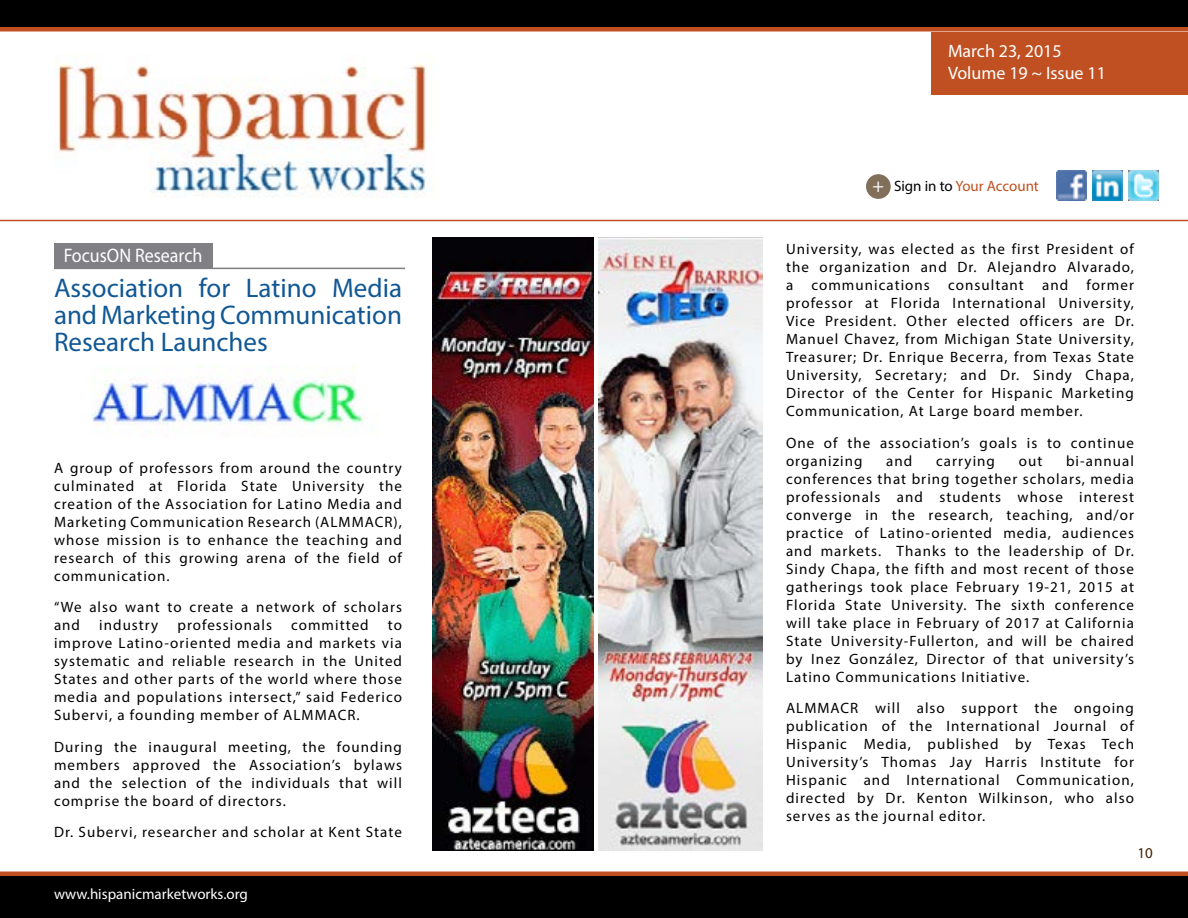
<style>
.page{position:relative;width:1188px;height:918px;background:#fff}
.page>*{position:absolute;margin:0;border:0;box-sizing:border-box;transform-origin:0 0}
.t1{font:27px/27px "Myriad Pro";color:#105794;text-align:justify}
.t2{font:19.65px "Myriad Pro";color:#fff;scale:.92 1}
.t3{font:18px/21.6px "Myriad Pro";color:#fff}
.t4{font:15px/18px "Myriad Pro";letter-spacing:.07em;color:#000;text-align:justify}
.t5{font:15px "Myriad Pro";color:#fff}
.t6{font:15px "Myriad Pro";color:#c05021}
.t7{font:15px "Myriad Pro";color:#3f2100}
.s1{font-size:19.5px;color:#fff}
.s2{color:#000}
</style>
<div class="page">
<div style="left:0;top:874px;width:1188px;height:44px;background:#000"></div>
<hr style="left:0;top:872px;width:1188px;height:4px;background:#c05021">
<div style="left:0;top:27px;width:1188px;height:5px;background:#c05021"></div>
<div style="left:932px;top:32px;width:256px;height:62px;background:#c05021"></div>
<img style="left:1057px;top:170px;width:30px;height:30px">
<img style="left:1129px;top:170px;width:30px;height:30px">
<img style="left:1093px;top:170px;width:30px;height:30px">
<div style="left:866px;top:174px;width:25px;height:25px;background:#826f59;border-radius:50%"></div>
<div style="left:0;top:0;width:1188px;height:27px;background:#000"></div>
<hr style="left:0;top:220px;width:1188px;height:1px;background:#c05021">
<img style="left:54px;top:54px;width:381px;height:144px">
<div style="left:54px;top:243px;width:158px;height:25px;background:#807f83"></div>
<hr style="left:54px;top:268px;width:351px;height:1px;background:#807f83">
<img style="left:432px;top:238px;width:162px;height:612px">
<img style="left:598px;top:238px;width:165px;height:612px">
<img style="left:92px;top:365px;width:273px;height:71px">
<h2 class="t2" style="left:64px;top:243px;width:152px">FocusON Research</h2>
<h1 class="t1" style="left:54px;top:274px;width:350px">Association for Latino Media and Marketing Communication Research Launches</h1>
<p class="t4" style="left:54px;top:459px;width:350px">A group of professors from around the country culminated at Florida State University the creation of the Association for Latino Media and Marketing Communication Research (ALMMACR), whose mission is to enhance the teaching and research of this growing arena of the field of communication.</p>
<p class="t4" style="left:54px;top:598px;width:350px">“We also want to create a network of scholars and</p>
<p class="t4" style="left:99px;top:616px;width:61px">industry</p>
<p class="t4" style="left:178px;top:616px;width:96px">professionals</p>
<p class="t4" style="left:291px;top:616px;width:79px">committed</p>
<p class="t4" style="left:54px;top:616px;width:350px;text-indent:334px">to improve Latino-oriented media and markets via systematic and reliable research in the United States and other parts of the world where those media and populations intersect,” said Federico Subervi, a founding member of ALMMACR.</p>
<p class="t4" style="left:54px;top:738px;width:350px">During the inaugural meeting, the founding members approved the Association’s bylaws and the selection of the individuals that will comprise the board of directors.</p>
<p class="t4" style="left:54px;top:823px;width:349px">Dr. Subervi, researcher and scholar at Kent State</p>
<p class="t5" style="left:54px;top:884px;width:195px">www.hispanicmarketworks.org</p>
<p class="t3" style="left:948px;top:40px;width:159px">March 23, 2015<br>Volume 19 ~ Issue 11</p>
<p class="t6" style="left:872px;top:177px;width:168px"><span class="s1">+</span> <span class="s2">Sign in to</span> Your Account</p>
<p class="t4" style="left:786px;top:240px;width:350px">University, was elected as the first President of the organization and Dr. Alejandro Alvarado, a communications consultant and former professor at Florida International University, Vice President. Other elected officers are Dr.<br>Manuel Chavez, from Michigan State University, Treasurer; Dr. Enrique Becerra, from Texas State University, Secretary; and Dr. Sindy Chapa, Director of the Center for Hispanic Marketing Communication, At Large board member.</p>
<p class="t4" style="left:786px;top:433px;width:349px">One of the association’s goals is to continue organizing</p>
<p class="t4" style="left:786px;top:451px;width:350px;text-indent:280px">bi-annual conferences that bring together scholars, media professionals and students whose interest converge in the research, teaching, and/or practice of Latino-oriented media, audiences and markets. Thanks to the leadership of Dr.<br>Sindy Chapa, the fifth and most recent of those gatherings took place February 19-21, 2015 at Florida State University. The sixth conference will take place in February of 2017 at California State University-Fullerton, and will be chaired by Inez González, Director of that university’s Latino Communications Initiative.</p>
<p class="t4" style="left:786px;top:699px;width:350px">ALMMACR will also support the ongoing publication of the International Journal of Hispanic Media, published by Texas Tech University’s Thomas Jay Harris Institute for Hispanic and International Communication, directed by Dr. Kenton Wilkinson, who also serves as the journal editor.</p>
<p class="t4" style="left:886px;top:451px;width:28px">and</p>
<p class="t4" style="left:936px;top:451px;width:60px">carrying</p>
<p class="t4" style="left:1019px;top:451px;width:25px">out</p>
<p class="t7" style="left:1137px;top:844px;width:17px">10</p>
</div>
